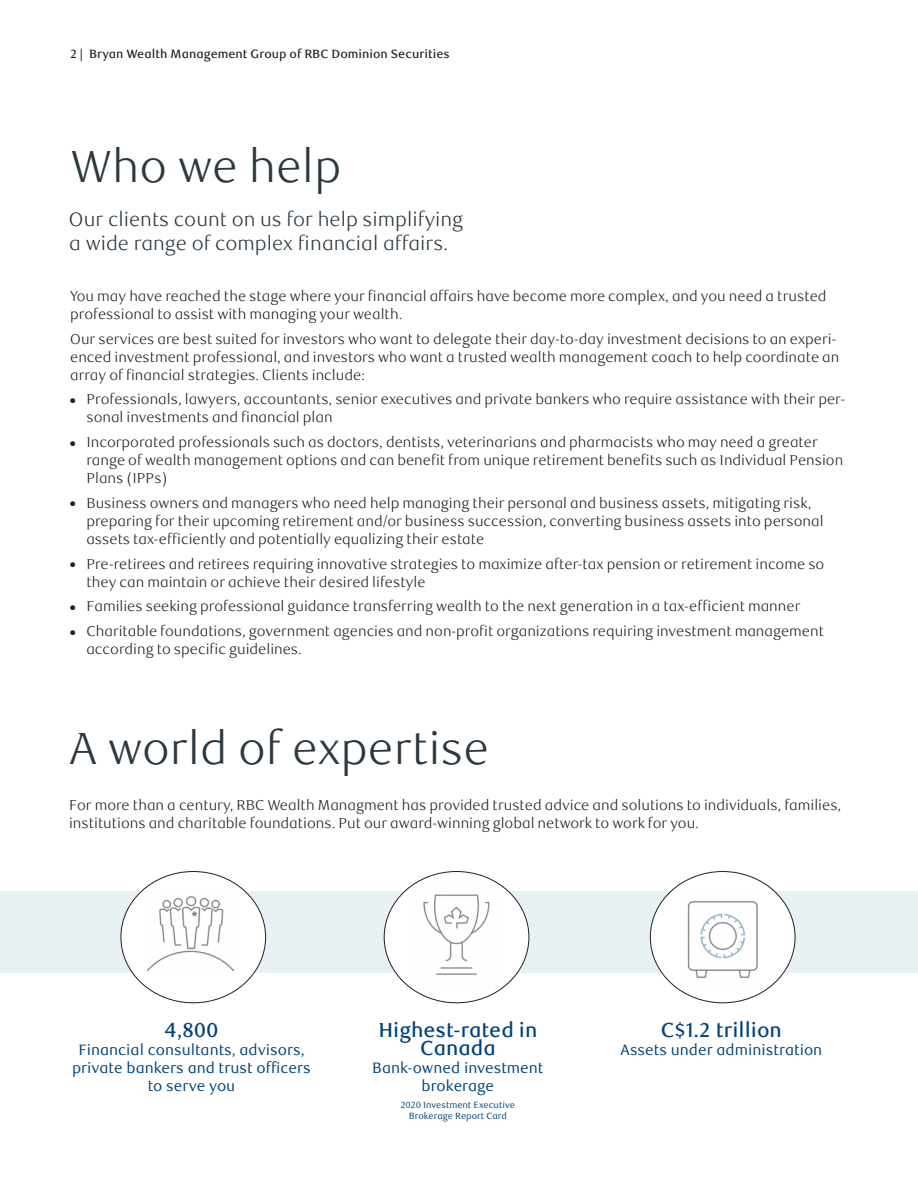
<style>
.page{position:relative;width:918px;height:1188px;background:#fff}
.page>*{position:absolute;margin:0;border:0;box-sizing:border-box;transform-origin:0 0}
._1-Main_Title_Slate{font:300 45px "RBC Text";color:#2c3840}
.t1{font:500 20.25px/18px "RBC Text";color:#004279;text-align:center}
.t2{font:300 19.5px/24px "RBC Text";color:#2c3840}
.t3{font:15px/18px "RBC Text";color:#004279;text-align:center}
._13-List_Bullet{font:300 14.25px/18px "RBC Text";color:#231f20}
.t4{font:500 12px "RBC Text";color:#231f20}
.t5{font:9px/10.5px "RBC Text";color:#004279;text-align:center}
</style>
<div class="page">
<div style="left:0;top:891px;width:918px;height:82px;background:#e8f2f5"></div>
<div style="left:121px;top:872px;width:145px;height:131px;background:#fff;border-radius:50%"></div>
<div style="left:384px;top:872px;width:145px;height:131px;background:#fff;border-radius:50%"></div>
<div style="left:650px;top:872px;width:145px;height:131px;background:#fff;border-radius:50%"></div>
<img style="left:423px;top:894px;width:67px;height:81px">
<img style="left:687px;top:901px;width:71px;height:77px">
<img style="left:147px;top:896px;width:88px;height:76px">
<p class="t4" style="left:70px;top:47px;width:381px">2 | Bryan Wealth Management Group of RBC Dominion Securities</p>
<p class="_1-Main_Title_Slate" style="left:70px;top:140px;width:273px">Who we help</p>
<p class="t2" style="left:69px;top:208px;width:396px">Our clients count on us for help simplifying a wide range of complex financial affairs.</p>
<p class="_13-List_Bullet" style="left:70px;top:287px;width:758px">You may have reached the stage where your financial affairs have become more complex, and you need a trusted professional to assist with managing your wealth.</p>
<p class="_13-List_Bullet" style="left:70px;top:330px;width:771px">Our services are best suited for investors who want to delegate their day-to-day investment decisions to an experi&shy;enced investment professional, and investors who want a trusted wealth management coach to help coordinate an array of financial strategies. Clients include:</p>
<p class="_13-List_Bullet" style="left:86px;top:391px;width:760px;text-indent:-16px">● Professionals, lawyers, accountants, senior executives and private bankers who require assistance with their per&shy;sonal investments and financial plan</p>
<p class="_13-List_Bullet" style="left:86px;top:433px;width:758px;text-indent:-16px">● Incorporated professionals such as doctors, dentists, veterinarians and pharmacists who may need a greater range of wealth management options and can benefit from unique retirement benefits such as Individual Pension<br>Plans (IPPs)</p>
<p class="_13-List_Bullet" style="left:86px;top:494px;width:739px;text-indent:-16px">● Business owners and managers who need help managing their personal and business assets, mitigating risk, preparing for their upcoming retirement and/or business succession, converting business assets into personal assets tax-efficiently and potentially equalizing their estate</p>
<p class="_13-List_Bullet" style="left:86px;top:555px;width:739px;text-indent:-16px">● Pre-retirees and retirees requiring innovative strategies to maximize after-tax pension or retirement income so they can maintain or achieve their desired lifestyle</p>
<p class="_13-List_Bullet" style="left:70px;top:598px;width:732px">● Families seeking professional guidance transferring wealth to the next generation in a tax-efficient manner</p>
<p class="_13-List_Bullet" style="left:86px;top:622px;width:739px;text-indent:-16px">● Charitable foundations, government agencies and non-profit organizations requiring investment management according to specific guidelines.</p>
<p class="_1-Main_Title_Slate" style="left:69px;top:722px;width:422px">A world of expertise</p>
<p class="_13-List_Bullet" style="left:69px;top:797px;width:774px">For more than a century, RBC Wealth Managment has provided trusted advice and solutions to individuals, families, institutions and charitable foundations. Put our award-winning global network to work for you.</p>
<p class="t1" style="left:164px;top:1021px;width:56px">4,800</p>
<p class="t3" style="left:72px;top:1041px;width:240px">Financial consultants, advisors, private bankers and trust officers to serve you</p>
<p class="t1" style="left:378px;top:1021px;width:161px">Highest-rated in<br>Canada</p>
<p class="t3" style="left:372px;top:1059px;width:173px">Bank-owned investment brokerage</p>
<p class="t5" style="left:401px;top:1100px;width:116px">2020 Investment Executive<br>Brokerage Report Card</p>
<p class="t1" style="left:661px;top:1021px;width:122px">C$1.2 trillion</p>
<p class="t3" style="left:621px;top:1041px;width:203px">Assets under administration</p>
</div>
